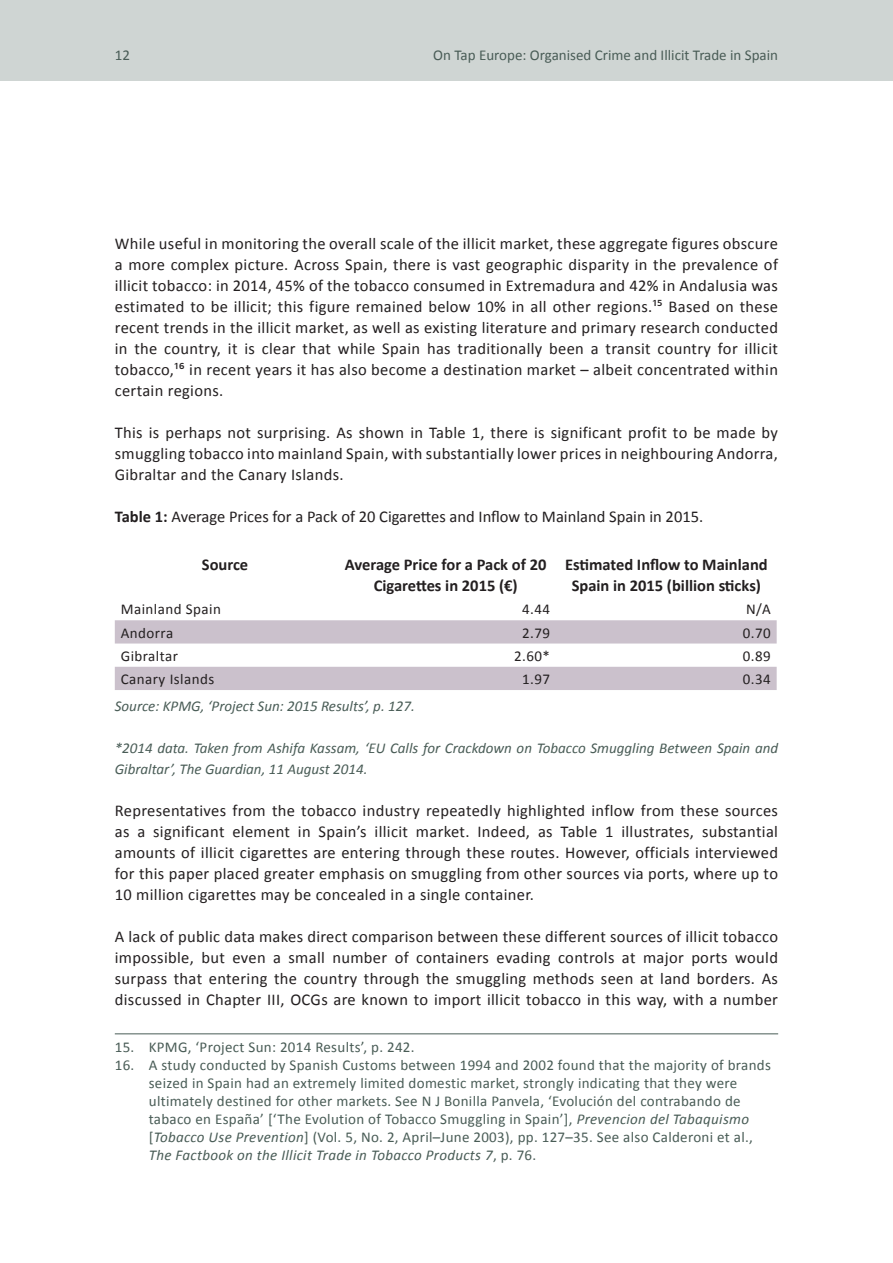
<style>
.page{position:relative;width:893px;height:1263px;background:#fff}
.page>*{position:absolute;margin:0;border:0;box-sizing:border-box;transform-origin:0 0}
.t1{font:16.5px/21px "Calibri";letter-spacing:.02em;color:#231f20;text-align:justify}
.Table_text_header{font:700 16.5px/21px "Calibri";color:#231f20;text-align:center}
.t2{font:16.5px "Calibri";color:#231f20}
.Footnote_text{font:15px/18px "Calibri";letter-spacing:.02em;color:#495c56}
.Source_caption{font:italic 15px/21px "Calibri";color:#495c56}
.Footnote_text-2{font:15px "Calibri";color:#495c56}
.Table_text{font:15px "Calibri";letter-spacing:.03em;color:#231f20}
.Table_numbers{font:15px "Calibri";letter-spacing:.03em;color:#231f20}
.s1{font-weight:700}
.s2{font-style:italic}
</style>
<div class="page">
<div style="left:0;top:0;width:893px;height:81px;background:#cfd5d3"></div>
<svg style="left:115px;top:620px;width:662px;height:70px;fill:#cbc1cc"></svg>
<hr style="left:115px;top:1033px;width:663px;height:1px;background:#495c56">
<p class="Footnote_text" style="left:115px;top:46px;width:17px">12</p>
<p class="Footnote_text-2" style="left:433px;top:45px;width:346px">On Tap Europe: Organised Crime and Illicit Trade in Spain</p>
<p class="t1" style="left:115px;top:233px;width:665px">While useful in monitoring the overall scale of the illicit market, these aggregate figures obscure a more complex picture. Across Spain, there is vast geographic disparity in the prevalence of illicit tobacco: in 2014, 45% of the tobacco consumed in Extremadura and 42% in Andalusia was estimated to be illicit; this figure remained below 10% in all other regions.15 Based on these recent trends in the illicit market, as well as existing literature and primary research conducted in the country, it is clear that while Spain has traditionally been a transit country for illicit tobacco,16 in recent years it has also become a destination market – albeit concentrated within certain regions.</p>
<p class="t1" style="left:115px;top:422px;width:665px">This is perhaps not surprising. As shown in Table 1, there is significant profit to be made by smuggling tobacco into mainland Spain, with substantially lower prices in neighbouring Andorra, Gibraltar and the Canary Islands.</p>
<p class="t2" style="left:115px;top:506px;width:590px"><span class="s1">Table 1:</span> Average Prices for a Pack of 20 Cigarettes and Inflow to Mainland Spain in 2015.</p>
<p class="Table_text_header" style="left:202px;top:554px;width:48px">Source</p>
<p class="Table_text_header" style="left:345px;top:554px;width:203px">Average Price for a Pack of 20<br>Cigarettes in 2015 (€)</p>
<p class="Table_text_header" style="left:565px;top:554px;width:204px">Estimated Inflow to Mainland<br>Spain in 2015 (billion sticks)</p>
<p class="Table_text" style="left:121px;top:600px;width:102px">Mainland Spain</p>
<p class="Table_numbers" style="left:522px;top:600px;width:29px">4.44</p>
<p class="Table_numbers" style="left:746px;top:600px;width:26px">N/A</p>
<p class="Table_text" style="left:121px;top:623px;width:54px">Andorra</p>
<p class="Table_numbers" style="left:522px;top:623px;width:29px">2.79</p>
<p class="Table_numbers" style="left:743px;top:623px;width:29px">0.70</p>
<p class="Table_text" style="left:121px;top:646px;width:59px">Gibraltar</p>
<p class="Table_numbers" style="left:514px;top:646px;width:37px">2.60*</p>
<p class="Table_numbers" style="left:743px;top:646px;width:29px">0.89</p>
<p class="Table_text" style="left:121px;top:669px;width:95px">Canary Islands</p>
<p class="Table_numbers" style="left:522px;top:669px;width:29px">1.97</p>
<p class="Table_numbers" style="left:743px;top:669px;width:29px">0.34</p>
<p class="Source_caption" style="left:115px;top:694px;width:301px">Source: KPMG, ‘Project Sun: 2015 Results’, p. 127.</p>
<p class="Source_caption" style="left:115px;top:736px;width:665px">*2014 data. Taken from Ashifa Kassam, ‘EU Calls for Crackdown on Tobacco Smuggling Between Spain and<br>Gibraltar’, The Guardian, 11 August 2014.</p>
<p class="t1" style="left:115px;top:800px;width:665px">Representatives from the tobacco industry repeatedly highlighted inflow from these sources as a significant element in Spain’s illicit market. Indeed, as Table 1 illustrates, substantial amounts of illicit cigarettes are entering through these routes. However, officials interviewed for this paper placed greater emphasis on smuggling from other sources via ports, where up to 10 million cigarettes may be concealed in a single container.</p>
<p class="t1" style="left:115px;top:926px;width:665px">A lack of public data makes direct comparison between these different sources of illicit tobacco impossible, but even a small number of containers evading controls at major ports would surpass that entering the country through the smuggling methods seen at land borders. As discussed in Chapter III, OCGs are known to import illicit tobacco in this way, with a number</p>
<p class="Footnote_text" style="left:115px;top:1038px;width:301px">15. KPMG, ‘Project Sun: 2014 Results’, p. 242.</p>
<p class="Footnote_text" style="left:149px;top:1056px;width:624px;text-indent:-34px">16. A study conducted by Spanish Customs between 1994 and 2002 found that the majority of brands seized in Spain had an extremely limited domestic market, strongly indicating that they were ultimately destined for other markets. See N J Bonilla Panvela, ‘Evolución del contrabando de tabaco en España’ [‘The Evolution of Tobacco Smuggling in Spain’], <span class="s2">Prevencion del Tabaquismo </span>[<span class="s2">Tobacco Use Prevention</span>] (Vol. 5, No. 2, April–June 2003), pp. 127–35. See also Calderoni et al., <span class="s2">The Factbook on the Illicit Trade in Tobacco Products 7</span>, p. 76.</p>
</div>
